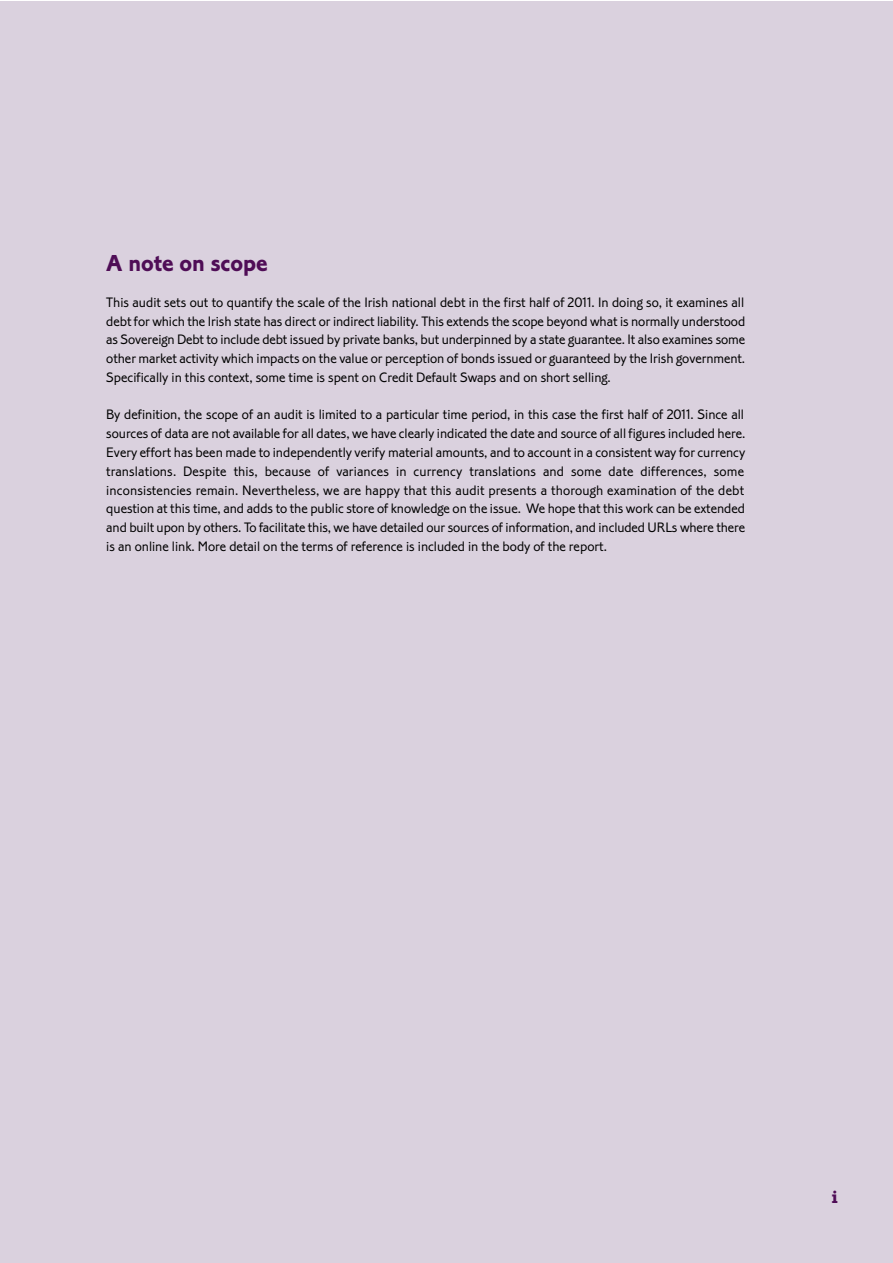
<style>
.page{position:relative;width:893px;height:1263px;background:#fff}
.page>*{position:absolute;margin:0;border:0;box-sizing:border-box;transform-origin:0 0}
.t1{font:700 24px "Corinthian Std";color:#4f0d56}
.t2{font:700 18px "Rockwell";color:#4f0d56}
.t3{font:300 14.25px/18.8px "Corinthian Std";letter-spacing:-.005em;color:#000;text-align:justify}
</style>
<div class="page">
<div style="left:0;top:1px;width:892px;height:1262px;background:#dad1de"></div>
<h1 class="t1" style="left:106px;top:249px;width:163px">A note on scope</h1>
<p class="t3" style="left:106px;top:293px;width:640px">This audit sets out to quantify the scale of the Irish national debt in the first half of 2011. In doing so, it examines all debt for which the Irish state has direct or indirect liability. This extends the scope beyond what is normally understood as Sovereign Debt to include debt issued by private banks, but underpinned by a state guarantee. It also examines some other market activity which impacts on the value or perception of bonds issued or guaranteed by the Irish government.<br>Specifically in this context, some time is spent on Credit Default Swaps and on short selling.</p>
<p class="t3" style="left:106px;top:405px;width:640px">By definition, the scope of an audit is limited to a particular time period, in this case the first half of 2011. Since all sources of data are not available for all dates, we have clearly indicated the date and source of all figures included here.<br>Every effort has been made to independently verify material amounts, and to account in a consistent way for currency translations. Despite this, because of variances in currency translations and some date differences, some inconsistencies remain. Nevertheless, we are happy that this audit presents a thorough examination of the debt question at this time, and adds to the public store of knowledge on the issue. We hope that this work can be extended and built upon by others. To facilitate this, we have detailed our sources of information, and included URLs where there is an online link. More detail on the terms of reference is included in the body of the report.</p>
<p class="t2" style="left:831px;top:1186px;width:8px">i</p>
</div>
